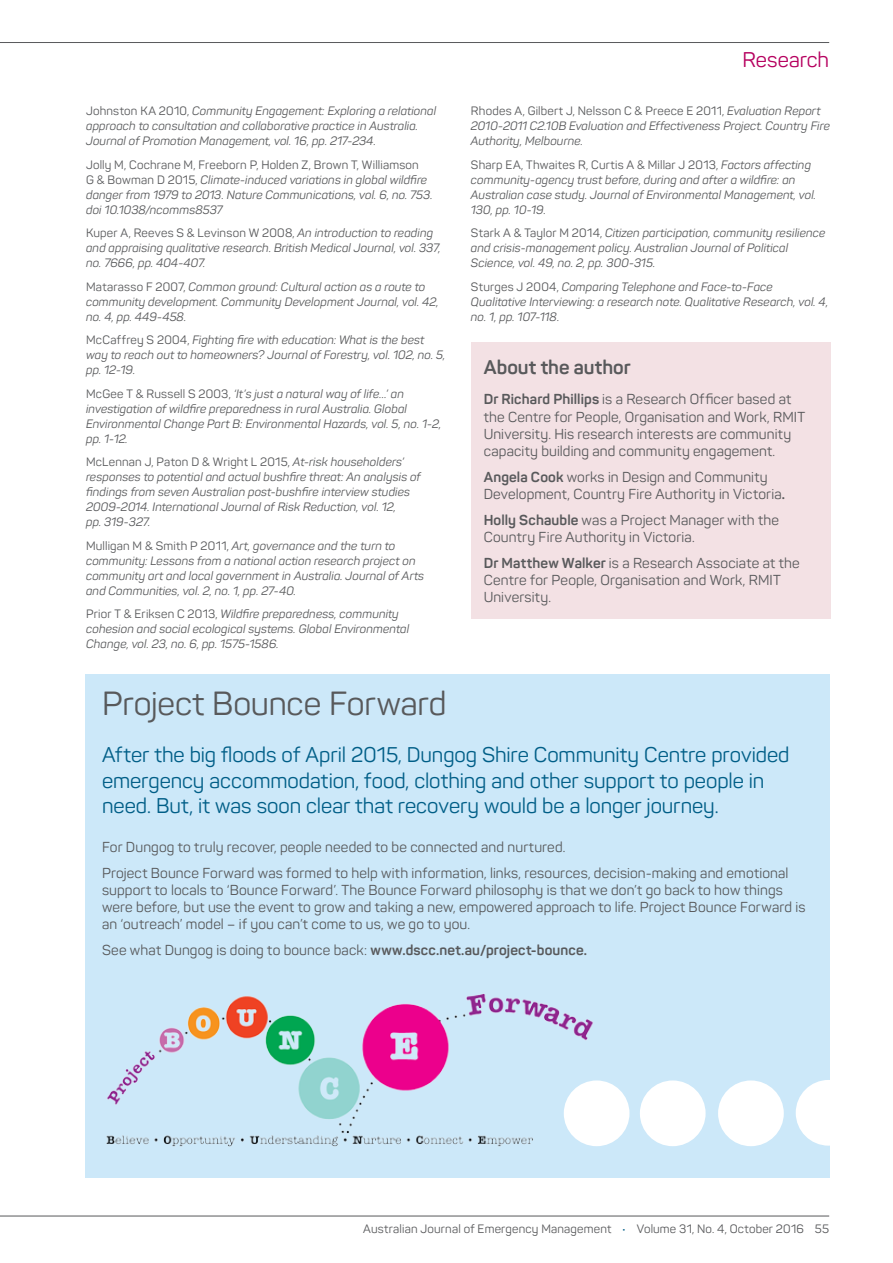
<style>
.page{position:relative;width:893px;height:1263px;background:#fff}
.page>*{position:absolute;margin:0;border:0;box-sizing:border-box;transform-origin:0 0}
.Heading_2{font:33px "Panton";letter-spacing:-.005em;color:#58595b}
.NormalFirstPara{font:21px/25.5px "Panton";color:#005e87}
.t1{font:21px "Panton";color:#b6005f}
.About_the_author_hea{font:700 19.5px "Panton";color:#58595b}
.About_the_author_bod{font:14.25px/17.2px "Panton";letter-spacing:.01em;color:#58595b}
.References{font:italic 12px/15px "Panton";letter-spacing:.01em;color:#58595b}
.t2{font:12px "Panton";letter-spacing:.015em;color:#58595b}
.s1{font-style:normal}
.s2{font-weight:700}
.s3{color:#005e87}
</style>
<div class="page">
<hr style="left:0;top:42px;width:829px;height:1px;background:#58595b">
<hr style="left:0;top:1216px;width:829px;height:1px;background:#58595b">
<div style="left:471px;top:343px;width:359px;height:49px;background:#f3e1e4"></div>
<div style="left:471px;top:377px;width:359px;height:95px;background:#f3e1e4"></div>
<div style="left:471px;top:454px;width:359px;height:61px;background:#f3e1e4"></div>
<div style="left:471px;top:497px;width:359px;height:61px;background:#f3e1e4"></div>
<div style="left:471px;top:540px;width:359px;height:79px;background:#f3e1e4"></div>
<div style="left:85px;top:674px;width:744px;height:504px;background:#cce8f9"></div>
<img style="left:106px;top:994px;width:487px;height:153px">
<div style="left:796px;top:1080px;width:65px;height:66px;background:#fff;border-radius:50%"></div>
<div style="left:718px;top:1080px;width:66px;height:66px;background:#fff;border-radius:50%"></div>
<div style="left:640px;top:1080px;width:66px;height:66px;background:#fff;border-radius:50%"></div>
<div style="left:564px;top:1080px;width:65px;height:66px;background:#fff;border-radius:50%"></div>
<p class="References" style="left:86px;top:103px;width:352px"><span class="s1">Johnston KA 2010,</span> Community Engagement: Exploring a relational approach to consultation and collaborative practice in Australia.<br>Journal of Promotion Management, vol. 16, pp. 217-234.</p>
<p class="References" style="left:86px;top:157px;width:348px"><span class="s1">Jolly M, Cochrane M, Freeborn P, Holden Z, Brown T, Williamson<br>G &amp; Bowman D 2015,</span> Climate-induced variations in global wildfire danger from 1979 to 2013. Nature Communications, vol. 6, no. 753. doi 10.1038/ncomms8537</p>
<p class="References" style="left:86px;top:225px;width:356px"><span class="s1">Kuper A, Reeves S &amp; Levinson W 2008,</span> An introduction to reading and appraising qualitative research. British Medical Journal, vol. 337, no. 7666, pp. 404-407.</p>
<p class="References" style="left:86px;top:279px;width:354px"><span class="s1">Matarasso F 2007,</span> Common ground: Cultural action as a route to community development. Community Development Journal, vol. 42, no. 4, pp. 449-458.</p>
<p class="References" style="left:86px;top:332px;width:361px"><span class="s1">McCaffrey S 2004,</span> Fighting fire with education: What is the best way to reach out to homeowners? Journal of Forestry, vol. 102, no. 5, pp. 12-19.</p>
<p class="References" style="left:86px;top:386px;width:357px"><span class="s1">McGee T &amp; Russell S 2003,</span> ‘It’s just a natural way of life…’ an investigation of wildfire preparedness in rural Australia. Global Environmental Change Part B: Environmental Hazards, vol. 5, no. 1-2, pp. 1-12.</p>
<p class="References" style="left:86px;top:454px;width:336px"><span class="s1">McLennan J, Paton D &amp; Wright L 2015,</span> At-risk householders’ responses to potential and actual bushfire threat: An analysis of findings from seven Australian post-bushfire interview studies 2009-2014. International Journal of Risk Reduction, vol. 12,<br>pp. 319-327.</p>
<p class="References" style="left:86px;top:538px;width:340px"><span class="s1">Mulligan M &amp; Smith P 2011,</span> Art, governance and the turn to community: Lessons from a national action research project on community art and local government in Australia. Journal of Arts and Communities, vol. 2, no. 1, pp. 27-40.</p>
<p class="References" style="left:86px;top:606px;width:325px"><span class="s1">Prior T &amp; Eriksen C 2013,</span> Wildfire preparedness, community cohesion and social ecological systems. Global Environmental<br>Change, vol. 23, no. 6, pp. 1575-1586.</p>
<h2 class="t1" style="left:743px;top:46px;width:88px">Research</h2>
<p class="References" style="left:471px;top:103px;width:361px"><span class="s1">Rhodes A, Gilbert J, Nelsson C &amp; Preece E 2011,</span> Evaluation Report<br>2010-2011 C2.10B Evaluation and Effectiveness Project. Country Fire<br>Authority, Melbourne.</p>
<p class="References" style="left:471px;top:157px;width:347px"><span class="s1">Sharp EA, Thwaites R, Curtis A &amp; Millar J 2013,</span> Factors affecting community-agency trust before, during and after a wildfire: an Australian case study. Journal of Environmental Management, vol.<br>130, pp. 10-19.</p>
<p class="References" style="left:471px;top:225px;width:356px"><span class="s1">Stark A &amp; Taylor M 2014,</span> Citizen participation, community resilience and crisis-management policy. Australian Journal of Political<br>Science, vol. 49, no. 2, pp. 300-315.</p>
<p class="References" style="left:471px;top:279px;width:359px"><span class="s1">Sturges J 2004,</span> Comparing Telephone and Face-to-Face<br>Qualitative Interviewing: a research note. Qualitative Research, vol. 4, no. 1, pp. 107-118<span class="s1">.</span></p>
<p class="About_the_author_hea" style="left:484px;top:355px;width:148px">About the author</p>
<p class="About_the_author_bod" style="left:484px;top:391px;width:323px"><span class="s2">Dr Richard Phillips</span> is a Research Officer based at the Centre for People, Organisation and Work, RMIT University. His research interests are community capacity building and community engagement.</p>
<p class="About_the_author_bod" style="left:484px;top:468px;width:303px"><span class="s2">Angela Cook</span> works in Design and Community<br>Development, Country Fire Authority in Victoria<span class="s2">.</span></p>
<p class="About_the_author_bod" style="left:484px;top:511px;width:297px"><span class="s2">Holly Schauble</span> was a Project Manager with the<br>Country Fire Authority in Victoria.</p>
<p class="About_the_author_bod" style="left:484px;top:554px;width:317px"><span class="s2">Dr Matthew Walker</span> is a Research Associate at the<br>Centre for People, Organisation and Work, RMIT<br>University.</p>
<h2 class="Heading_2" style="left:102px;top:684px;width:346px">Project Bounce Forward</h2>
<p class="NormalFirstPara" style="left:102px;top:742px;width:689px">After the big floods of April 2015, Dungog Shire Community Centre provided emergency accommodation, food, clothing and other support to people in need. But, it was soon clear that recovery would be a longer journey.</p>
<p class="About_the_author_bod" style="left:102px;top:838px;width:465px">For Dungog to truly recover, people needed to be connected and nurtured.</p>
<p class="About_the_author_bod" style="left:102px;top:864px;width:705px">Project Bounce Forward was formed to help with information, links, resources, decision-making and emotional support to locals to ‘Bounce Forward’. The Bounce Forward philosophy is that we don’t go back to how things were before, but use the event to grow and taking a new, empowered approach to life. Project Bounce Forward is an ‘outreach’ model – if you can’t come to us, we go to you.</p>
<p class="About_the_author_bod" style="left:102px;top:941px;width:487px">See what Dungog is doing to bounce back: <span class="s2">www.dscc.net.au/project-bounce.</span></p>
<p class="t2" style="left:363px;top:1221px;width:467px">Australian Journal of Emergency Management <span class="s3">•</span> Volume 31, No. 4, October 2016 55</p>
</div>
